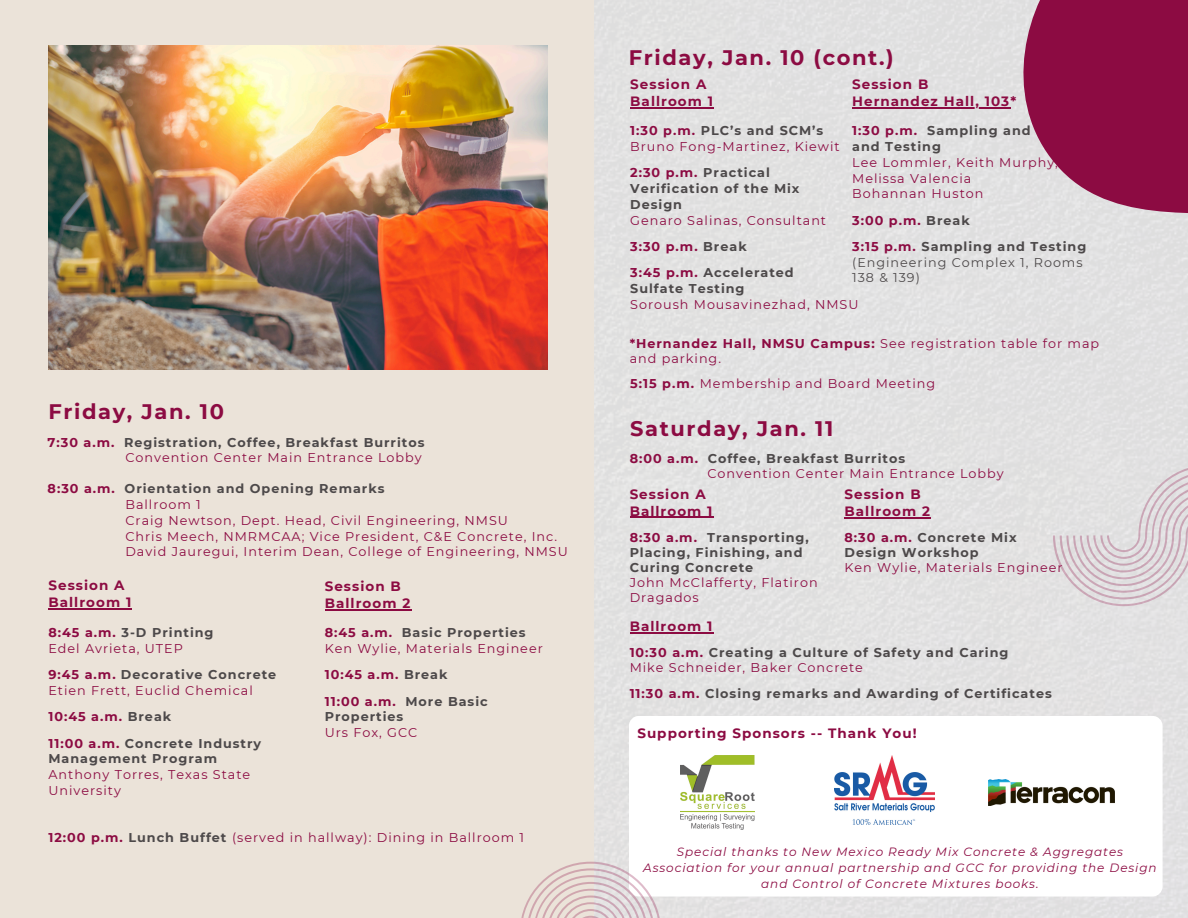
<style>
.page{position:relative;width:1188px;height:918px;background:#fff}
.page>*{position:absolute;margin:0;border:0;box-sizing:border-box;transform-origin:0 0}
.t1{font:700 21px "Montserrat";letter-spacing:.075em;color:#8c0b42}
.t2{font:700 13.5px/16.8px "Montserrat";letter-spacing:.075em;color:#8c0b42}
.t3{font:12.75px/15.8px "Montserrat";letter-spacing:.075em;color:#8c0b42}
.t4{font:700 12.75px/15.8px "Montserrat";letter-spacing:.075em;color:#4d494a}
.t5{font:12.75px/15.8px "Montserrat";letter-spacing:.075em;color:#4d494a}
.t6{font:700 12.75px "Montserrat";letter-spacing:.075em;color:#8c0b42}
.t7{font:italic 12px/16px "Montserrat";letter-spacing:.075em;color:#8c0b42;text-align:center}
.s1{color:#8c0b42}
.s2{font-weight:400;color:#8c0b42}
.s3{font-weight:700}
.s4{font-weight:700;color:#4d494a}
.s5{color:#4d494a}
.s6{font-weight:700;color:#8c0b42}
</style>
<div class="page">
<div style="left:594px;top:0;width:594px;height:918px;background:#e2e2e2"></div>
<div style="left:0;top:0;width:594px;height:918px;background:#ebe3d9"></div>
<svg style="left:1004px;top:0;width:184px;height:229px;background:#a3476e"></svg>
<img style="left:48px;top:45px;width:500px;height:324px">
<svg style="left:1053px;top:465px;width:135px;height:141px;background:#ddd7da"></svg>
<div style="left:629px;top:716px;width:533px;height:181px;background:#fff;border-radius:10px"></div>
<svg style="left:521px;top:862px;width:140px;height:56px"></svg>
<img style="left:834px;top:756px;width:100px;height:68px">
<img style="left:681px;top:755px;width:74px;height:74px">
<img style="left:988px;top:779px;width:126px;height:26px">
<hr style="left:48px;top:608px;width:84px;height:1px;background:#8c0b42">
<hr style="left:325px;top:609px;width:86px;height:1px;background:#8c0b42">
<hr style="left:630px;top:107px;width:84px;height:1px;background:#8c0b42">
<hr style="left:852px;top:107px;width:158px;height:1px;background:#8c0b42">
<hr style="left:630px;top:517px;width:84px;height:1px;background:#8c0b42">
<hr style="left:845px;top:517px;width:86px;height:1px;background:#8c0b42">
<hr style="left:630px;top:632px;width:84px;height:1px;background:#8c0b42">
<h3 class="t1" style="left:48px;top:398px;width:177px">Friday, Jan. 10</h3>
<p class="t4" style="left:48px;top:434px;width:378px;text-align:right"><span class="s1">7:30 a.m.</span> Registration, Coffee, Breakfast Burritos<br><span class="s2">Convention Center Main Entrance Lobby</span></p>
<p class="t3" style="left:125px;top:481px;width:384px;text-indent:-78px"><span class="s3">8:30 a.m.</span> <span class="s4">Orientation and Opening Remarks<br></span>Ballroom 1<br>Craig Newtson, Dept. Head, Civil Engineering, NMSU</p>
<h1 class="t3" style="left:125px;top:528px;width:444px">Chris Meech, NMRMCAA; Vice President, C&amp;E Concrete, Inc.<br>David Jauregui, Interim Dean, College of Engineering, NMSU</h1>
<h2 class="t2" style="left:48px;top:577px;width:84px">Session A<br>Ballroom 1</h2>
<h2 class="t3" style="left:48px;top:625px;width:167px"><span class="s3">8:45 a.m.</span> <span class="s4">3-D Printing<br></span>Edel Avrieta, UTEP</h2>
<h3 class="t3" style="left:48px;top:667px;width:229px"><span class="s3">9:45 a.m.</span> <span class="s4">Decorative Concrete<br></span>Etien Frett, Euclid Chemical</h3>
<h3 class="t6" style="left:48px;top:709px;width:124px">10:45 a.m. <span class="s5">Break</span></h3>
<h2 class="t3" style="left:48px;top:735px;width:214px"><span class="s3">11:00 a.m.</span> <span class="s4">Concrete Industry<br>Management Program<br></span>Anthony Torres, Texas State<br>University</h2>
<h3 class="t2" style="left:325px;top:578px;width:87px">Session B<br>Ballroom 2</h3>
<h3 class="t3" style="left:325px;top:625px;width:220px"><span class="s3">8:45 a.m.</span> <span class="s4">Basic Properties<br></span>Ken Wylie, Materials Engineer</h3>
<h2 class="t6" style="left:325px;top:667px;width:124px">10:45 a.m. <span class="s5">Break</span></h2>
<h3 class="t4" style="left:325px;top:693px;width:164px"><span class="s1">11:00 a.m.</span> More Basic<br>Properties<br><span class="s2">Urs Fox, GCC</span></h3>
<h3 class="t3" style="left:48px;top:830px;width:477px"><span class="s3">12:00 p.m.</span> <span class="s4">Lunch Buffet</span> (served in hallway): Dining in Ballroom 1</h3>
<h3 class="t1" style="left:629px;top:45px;width:266px">Friday, Jan. 10 (cont.)</h3>
<p class="t2" style="left:630px;top:76px;width:84px">Session A<br>Ballroom 1</p>
<h1 class="t3" style="left:630px;top:123px;width:211px"><span class="s3">1:30 p.m.</span> <span class="s4">PLC’s and SCM’s<br></span>Bruno Fong-Martinez, Kiewit</h1>
<h2 class="t4" style="left:630px;top:165px;width:197px"><span class="s1">2:30 p.m.</span> Practical<br>Verification of the Mix<br>Design<br><span class="s2">Genaro Salinas, Consultant</span></h2>
<h2 class="t6" style="left:630px;top:238px;width:118px">3:30 p.m. <span class="s5">Break</span></h2>
<h3 class="t4" style="left:630px;top:265px;width:230px"><span class="s1">3:45 p.m.</span> Accelerated<br>Sulfate Testing<br><span class="s2">Soroush Mousavinezhad, NMSU</span></h3>
<h3 class="t2" style="left:852px;top:76px;width:78px">Session B</h3>
<h2 class="t2" style="left:852px;top:93px;width:166px">Hernandez Hall, 103*</h2>
<h3 class="t3" style="left:852px;top:123px;width:207px"><span class="s3">1:30 p.m.</span> <span class="s4">Sampling and and Testing<br></span>Lee Lommler, Keith Murphy,<br>Melissa Valencia<br>Bohannan Huston</h3>
<h3 class="t6" style="left:852px;top:212px;width:119px">3:00 p.m. <span class="s5">Break</span></h3>
<h2 class="t5" style="left:852px;top:238px;width:236px"><span class="s6">3:15 p.m.</span> <span class="s3">Sampling and Testing </span>(Engineering Complex 1, Rooms<br>138 &amp; 139)</h2>
<h2 class="t3" style="left:630px;top:336px;width:471px;line-height:14.9px"><span class="s3">*Hernandez Hall, NMSU Campus:</span> See registration table for map and parking.</h2>
<h3 class="t3" style="left:630px;top:376px;width:306px"><span class="s3">5:15 p.m.</span> Membership and Board Meeting</h3>
<h3 class="t1" style="left:630px;top:415px;width:204px">Saturday, Jan. 11</h3>
<h3 class="t3" style="left:707px;top:450px;width:298px;text-indent:-78px"><span class="s3">8:00 a.m.</span> <span class="s4">Coffee, Breakfast Burritos<br></span>Convention Center Main Entrance Lobby</h3>
<h1 class="t2" style="left:630px;top:486px;width:84px">Session A<br>Ballroom 1</h1>
<h3 class="t2" style="left:845px;top:486px;width:87px">Session B<br>Ballroom 2</h3>
<p class="t4" style="left:630px;top:530px;width:189px;line-height:14.9px"><span class="s1">8:30 a.m.</span> Transporting,<br>Placing, Finishing, and<br>Curing Concrete<br><span class="s2">John McClafferty, Flatiron<br>Dragados</span></p>
<h2 class="t3" style="left:845px;top:530px;width:220px;line-height:14.9px"><span class="s3">8:30 a.m.</span> <span class="s4">Concrete Mix<br>Design Workshop<br></span>Ken Wylie, Materials Engineer</h2>
<h2 class="t2" style="left:630px;top:618px;width:84px">Ballroom 1</h2>
<h3 class="t4" style="left:630px;top:644px;width:380px"><span class="s1">10:30 a.m.</span> Creating a Culture of Safety and Caring<br><span class="s2">Mike Schneider, Baker Concrete</span></h3>
<h3 class="t4" style="left:630px;top:685px;width:424px"><span class="s1">11:30 a.m.</span> Closing remarks and Awarding of Certificates</h3>
<h3 class="t2" style="left:637px;top:724px;width:281px">Supporting Sponsors -- Thank You!</h3>
<h2 class="t7" style="left:643px;top:843px;width:515px">Special thanks to New Mexico Ready Mix Concrete &amp; Aggregates<br>Association for your annual partnership and GCC for providing the Design and Control of Concrete Mixtures books.</h2>
</div>
